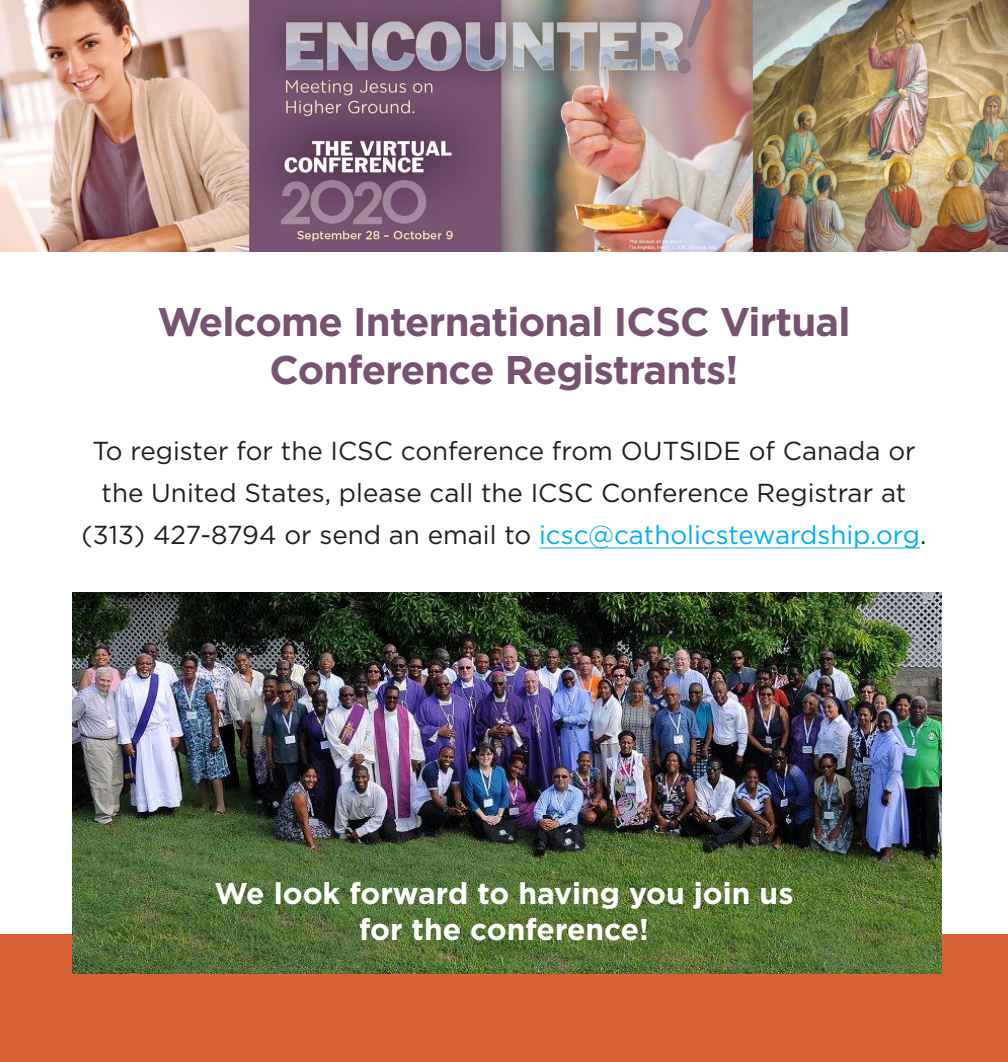
<style>
.page{position:relative;width:1008px;height:1062px;background:#fff}
.page>*{position:absolute;margin:0;border:0;box-sizing:border-box;transform-origin:0 0}
.t1{font:700 40px/48px "Gotham";letter-spacing:-.02em;color:#765370;text-align:center}
.t2{font:700 30px/36px "Gotham";color:#fff;text-align:center}
.Normal__Web{font:26px/42px "Gotham";color:#231f20;text-align:center}
.s1{color:#00aeef}
</style>
<div class="page">
<hr style="left:539px;top:548px;width:381px;height:1px;background:#00aeef">
<img style="left:0;top:0;width:1008px;height:252px">
<div style="left:0;top:934px;width:1008px;height:128px;background:#d76237"></div>
<img style="left:72px;top:592px;width:870px;height:382px">
<p class="t1" style="left:157px;top:298px;width:695px">Welcome International ICSC Virtual<br>Conference Registrants!</p>
<p class="Normal__Web" style="left:82px;top:430px;width:846px">To register for the ICSC conference from OUTSIDE of Canada or the United States, please call the ICSC Conference Registrar at (313) 427-8794 or send an email to <span class="s1">icsc@catholicstewardship.org</span>.</p>
<p class="t2" style="left:215px;top:875px;width:580px">We look forward to having you join us for the conference!</p>
</div>
